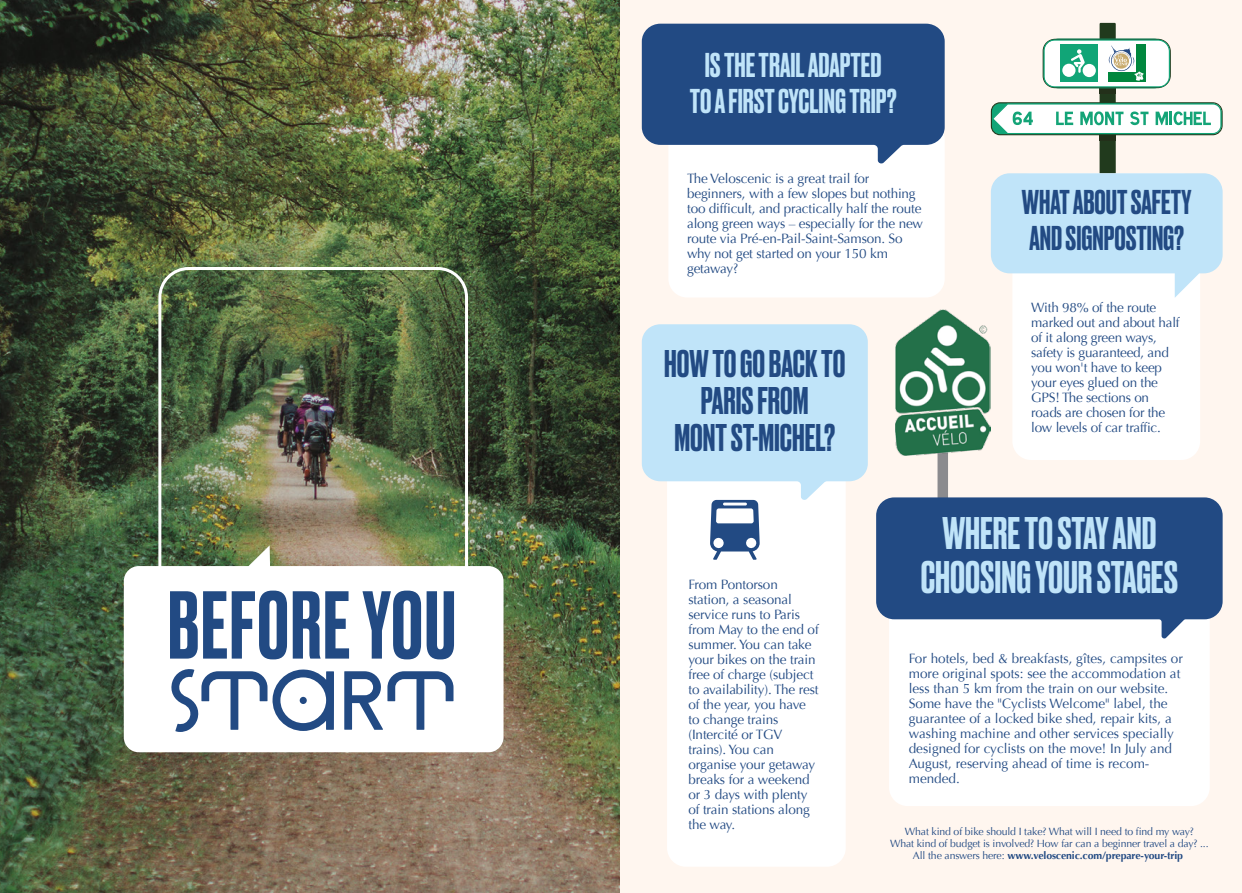
<style>
.page{position:relative;width:1242px;height:893px;background:#fff}
.page>*{position:absolute;margin:0;border:0;box-sizing:border-box;transform-origin:0 0}
.t1{font:500 90.6px "Druk";letter-spacing:.02em;color:#224a83}
.t2{font:84.45px "Veloscenie";letter-spacing:.02em;color:#224a83}
.t3{font:500 42.9px/44.5px "Druk";color:#c0e4f9;text-align:center}
.t4{font:500 36.3px/36.9px "Druk";color:#224a83;text-align:center}
.t5{font:500 32.4px/35.7px "Druk";color:#c0e4f9;text-align:center}
.t6{font:500 32.4px/35.7px "Druk";color:#224a83}
.t7{font:13.5px/15px "Optima";letter-spacing:-.01em;color:#224a83}
.t8{font:10.5px/12px "Optima";letter-spacing:-.015em;color:#224a83;text-align:center}
.s1{font-weight:700}
</style>
<div class="page">
<img style="left:0;top:0;width:621px;height:893px">
<img style="left:157px;top:265px;width:312px;height:280px">
<svg style="left:124px;top:545px;width:379px;height:207px"></svg>
<div style="left:621px;top:0;width:621px;height:893px;background:#fff6ef"></div>
<div style="left:937px;top:444px;width:11px;height:108px;background:#8b8b8e"></div>
<img style="left:895px;top:309px;width:95px;height:146px">
<div style="left:667px;top:362px;width:178px;height:505px;background:#fff;border-radius:19px"></div>
<svg style="left:642px;top:324px;width:226px;height:236px"></svg>
<div style="left:889px;top:517px;width:320px;height:289px;background:#fff;border-radius:19px"></div>
<svg style="left:876px;top:497px;width:346px;height:142px;background:#416394"></svg>
<div style="left:668px;top:121px;width:276px;height:176px;background:#fff;border-radius:19px"></div>
<svg style="left:642px;top:24px;width:302px;height:140px;background:#406293"></svg>
<div style="left:1012px;top:173px;width:188px;height:287px;background:#fff;border-radius:19px"></div>
<svg style="left:990px;top:23px;width:232px;height:275px"></svg>
<h1 class="t1" style="left:168px;top:563px;width:289px">BEFORE YOU</h1>
<h2 class="t2" style="left:170px;top:652px;width:286px">START</h2>
<h3 class="t5" style="left:690px;top:46px;width:208px">IS THE TRAIL ADAPTED<br>TO A FIRST CYCLING TRIP?</h3>
<p class="t7" style="left:687px;top:171px;width:237px">The Veloscenic is a great trail for beginners, with a few slopes but nothing too difficult, and practically half the route along green ways – especially for the new route via Pré-en-Pail-Saint-Samson. So why not get started on your 150 km getaway?</p>
<h3 class="t4" style="left:664px;top:343px;width:183px">HOW TO GO BACK TO<br>PARIS FROM<br>MONT ST-MICHEL?</h3>
<h3 class="t6" style="left:1022px;top:183px;width:171px">WHAT ABOUT SAFETY<br>AND SIGNPOSTING?</h3>
<p class="t7" style="left:1031px;top:300px;width:150px">With 98% of the route marked out and about half of it along green ways, safety is guaranteed, and you won't have to keep your eyes glued on the<br>GPS! The sections on roads are chosen for the low levels of car traffic.</p>
<p class="t7" style="left:688px;top:577px;width:132px">From Pontorson station, a seasonal service runs to Paris from May to the end of summer. You can take your bikes on the train free of charge (subject to availability). The rest of the year, you have to change trains (Intercité or TGV trains). You can organise your getaway breaks for a weekend or 3 days with plenty of train stations along the way.</p>
<h3 class="t3" style="left:920px;top:509px;width:259px">WHERE TO STAY AND<br>CHOOSING YOUR STAGES</h3>
<p class="t7" style="left:908px;top:651px;width:275px">For hotels, bed &amp; breakfasts, gîtes, campsites or more original spots: see the accommodation at less than 5 km from the train on our website.<br>Some have the "Cyclists Welcome" label, the guarantee of a locked bike shed, repair kits, a washing machine and other services specially designed for cyclists on the move! In July and August, reserving ahead of time is recom&shy;mended.</p>
<p class="t8" style="left:890px;top:825px;width:320px">What kind of bike should I take? What will I need to find my way?<br>What kind of budget is involved? How far can a beginner travel a day? ...<br>All the answers here: <span class="s1">www.veloscenic.com/prepare-your-trip</span></p>
</div>
